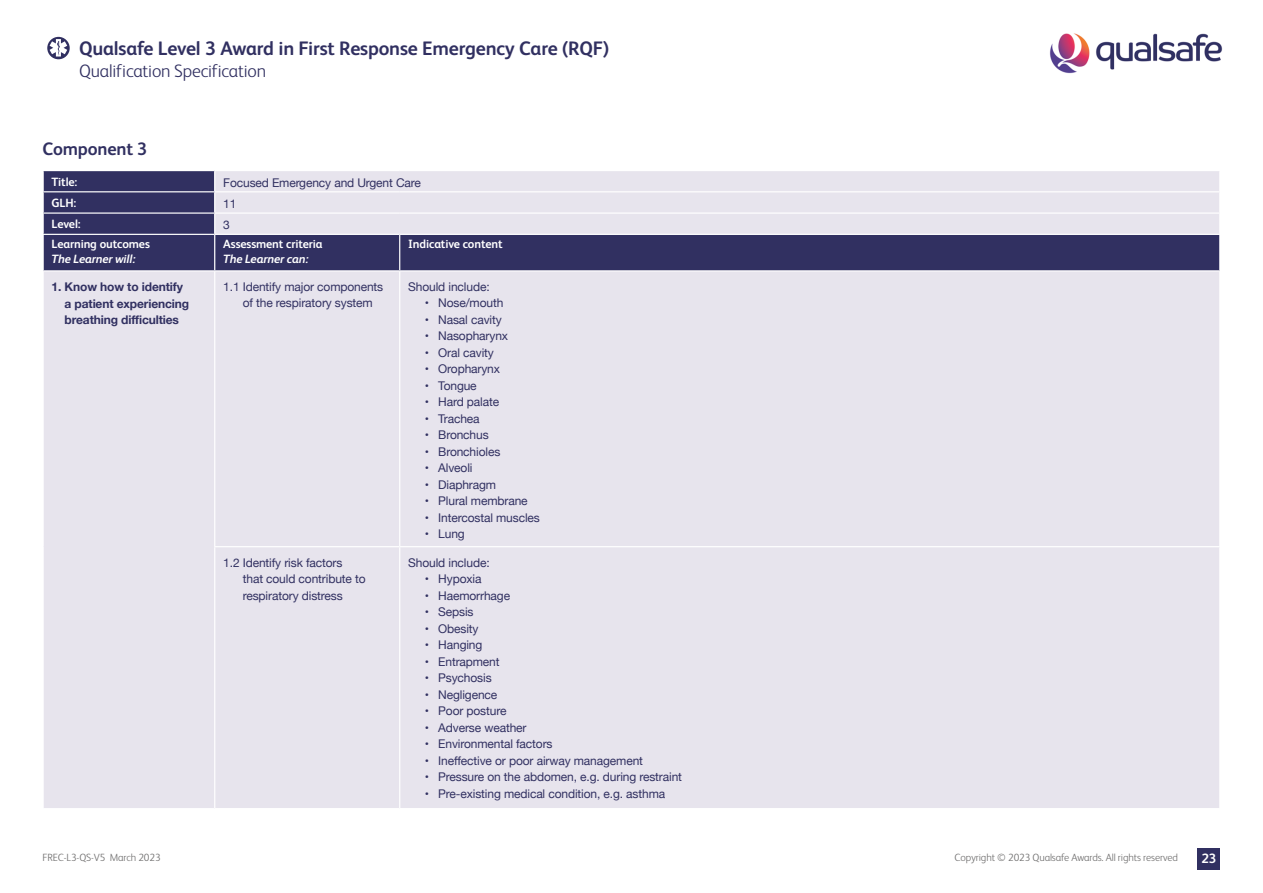
<style>
.page{position:relative;width:1263px;height:893px;background:#fff}
.page>*{position:absolute;margin:0;border:0;box-sizing:border-box;transform-origin:0 0}
.t1{font:700 19.5px "FS Albert Pro";letter-spacing:-.01em;color:#313061}
.t2{font:300 18px "FS Albert Pro";letter-spacing:-.01em;color:#313061}
.Sub_Headings{font:700 18px "FS Albert Pro";letter-spacing:-.01em;color:#313061}
.t3{font:700 13.5px "FS Albert Pro";color:#fff}
.Table_Text_Blue{font:12px/16.5px "Helvetica Neue";letter-spacing:-.01em;color:#313061}
.Sun_Head_3{font:700 12px/15px "FS Albert Pro";letter-spacing:-.01em;color:#fff}
.appendix_table{font:700 12px/16.5px "Helvetica Neue";letter-spacing:-.01em;color:#313061}
.appendix_table-2{font:12px "Helvetica Neue";letter-spacing:-.01em;color:#313061}
.Appendix_Sub_Head{font:700 12px "FS Albert Pro";letter-spacing:-.01em;color:#fff}
.t4{font:300 10.5px "FS Albert Pro";letter-spacing:-.01em;color:#706f6f}
.s1{font-style:italic}
</style>
<div class="page">
<div style="left:1197px;top:848px;width:23px;height:22px;background:#313061"></div>
<img style="left:1050px;top:33px;width:172px;height:41px">
<svg style="left:46px;top:36px;width:25px;height:24px"></svg>
<div style="left:45px;top:35px;width:26px;height:26px;border:2px solid #fff;border-radius:50%"></div>
<svg style="left:50px;top:39px;width:17px;height:18px"></svg>
<div style="left:215px;top:271px;width:1004px;height:537px;background:#e7e4ed"></div>
<div style="left:43px;top:271px;width:172px;height:538px;background:#e7e4ed"></div>
<hr style="left:43px;top:271px;width:1px;height:276px;background:#fff">
<hr style="left:214px;top:271px;width:1px;height:275px;background:#fff">
<hr style="left:399px;top:271px;width:1px;height:275px;background:#fff">
<hr style="left:43px;top:547px;width:1px;height:261px;background:#fff">
<hr style="left:214px;top:546px;width:186px;height:1px;background:#fff">
<hr style="left:214px;top:547px;width:1px;height:261px;background:#fff">
<hr style="left:400px;top:546px;width:820px;height:1px;background:#fff">
<hr style="left:399px;top:547px;width:1px;height:261px;background:#fff">
<hr style="left:43px;top:808px;width:172px;height:1px;background:#fff">
<svg style="left:43px;top:171px;width:1177px;height:100px;background:#9896b0"></svg>
<hr style="left:399px;top:235px;width:1px;height:35px;background:#fff">
<hr style="left:1219px;top:235px;width:1px;height:35px;background:#fff">
<h1 class="t1" style="left:79px;top:35px;width:531px">Qualsafe Level 3 Award in First Response Emergency Care (RQF)</h1>
<h2 class="t2" style="left:79px;top:59px;width:188px">Qualification Specification</h2>
<p class="Sub_Headings" style="left:43px;top:137px;width:106px">Component 3</p>
<p class="Appendix_Sub_Head" style="left:52px;top:173px;width:27px">Title:</p>
<p class="appendix_table-2" style="left:223px;top:174px;width:199px">Focused Emergency and Urgent Care</p>
<p class="Appendix_Sub_Head" style="left:52px;top:194px;width:26px">GLH:</p>
<p class="appendix_table-2" style="left:223px;top:195px;width:15px">11</p>
<p class="Appendix_Sub_Head" style="left:52px;top:216px;width:31px">Level:</p>
<p class="appendix_table-2" style="left:223px;top:216px;width:8px">3</p>
<p class="Sun_Head_3" style="left:52px;top:236px;width:100px">Learning outcomes<br><span class="s1">The Learner will:</span></p>
<p class="Sun_Head_3" style="left:223px;top:236px;width:101px">Assessment criteria<br><span class="s1">The Learner can:</span></p>
<p class="Sun_Head_3" style="left:408px;top:236px;width:96px">Indicative content</p>
<p class="appendix_table" style="left:65px;top:279px;width:126px;text-indent:-13px">1. Know how to identify a patient experiencing breathing difficulties</p>
<p class="Table_Text_Blue" style="left:243px;top:279px;width:142px;text-indent:-20px">1.1 Identify major components of the respiratory system</p>
<p class="Table_Text_Blue" style="left:408px;top:279px;width:83px">Should include:</p>
<p class="Table_Text_Blue" style="left:425px;top:295px;width:80px">• Nose/mouth</p>
<p class="Table_Text_Blue" style="left:425px;top:312px;width:79px">• Nasal cavity</p>
<p class="Table_Text_Blue" style="left:425px;top:328px;width:85px">• Nasopharynx</p>
<p class="Table_Text_Blue" style="left:425px;top:345px;width:71px">• Oral cavity</p>
<p class="Table_Text_Blue" style="left:425px;top:361px;width:77px">• Oropharynx</p>
<p class="Table_Text_Blue" style="left:425px;top:378px;width:54px">• Tongue</p>
<p class="Table_Text_Blue" style="left:425px;top:394px;width:76px">• Hard palate</p>
<p class="Table_Text_Blue" style="left:425px;top:411px;width:57px">• Trachea</p>
<p class="Table_Text_Blue" style="left:425px;top:427px;width:66px">• Bronchus</p>
<p class="Table_Text_Blue" style="left:425px;top:444px;width:77px">• Bronchioles</p>
<p class="Table_Text_Blue" style="left:425px;top:460px;width:49px">• Alveoli</p>
<p class="Table_Text_Blue" style="left:425px;top:477px;width:73px">• Diaphragm</p>
<p class="Table_Text_Blue" style="left:425px;top:493px;width:104px">• Plural membrane</p>
<p class="Table_Text_Blue" style="left:425px;top:510px;width:117px">• Intercostal muscles</p>
<p class="Table_Text_Blue" style="left:425px;top:526px;width:42px">• Lung</p>
<p class="Table_Text_Blue" style="left:243px;top:555px;width:124px;text-indent:-20px">1.2 Identify risk factors that could contribute to respiratory distress</p>
<p class="Table_Text_Blue" style="left:408px;top:555px;width:83px">Should include:</p>
<p class="Table_Text_Blue" style="left:425px;top:571px;width:58px">• Hypoxia</p>
<p class="Table_Text_Blue" style="left:425px;top:588px;width:87px">• Haemorrhage</p>
<p class="Table_Text_Blue" style="left:425px;top:604px;width:50px">• Sepsis</p>
<p class="Table_Text_Blue" style="left:425px;top:621px;width:55px">• Obesity</p>
<p class="Table_Text_Blue" style="left:425px;top:637px;width:59px">• Hanging</p>
<p class="Table_Text_Blue" style="left:425px;top:654px;width:76px">• Entrapment</p>
<p class="Table_Text_Blue" style="left:425px;top:670px;width:68px">• Psychosis</p>
<p class="Table_Text_Blue" style="left:425px;top:687px;width:74px">• Negligence</p>
<p class="Table_Text_Blue" style="left:425px;top:703px;width:83px">• Poor posture</p>
<p class="Table_Text_Blue" style="left:425px;top:720px;width:103px">• Adverse weather</p>
<p class="Table_Text_Blue" style="left:425px;top:736px;width:129px">• Environmental factors</p>
<p class="Table_Text_Blue" style="left:425px;top:753px;width:220px">• Ineffective or poor airway management</p>
<p class="Table_Text_Blue" style="left:425px;top:769px;width:259px">• Pressure on the abdomen, e.g. during restraint</p>
<p class="Table_Text_Blue" style="left:425px;top:786px;width:242px">• Pre-existing medical condition, e.g. asthma</p>
<p class="t4" style="left:43px;top:850px;width:120px">FREC-L3-QS-V5 March 2023</p>
<p class="t4" style="left:955px;top:850px;width:225px">Copyright © 2023 Qualsafe Awards. All rights reserved</p>
<p class="t3" style="left:1201px;top:849px;width:17px">23</p>
</div>
